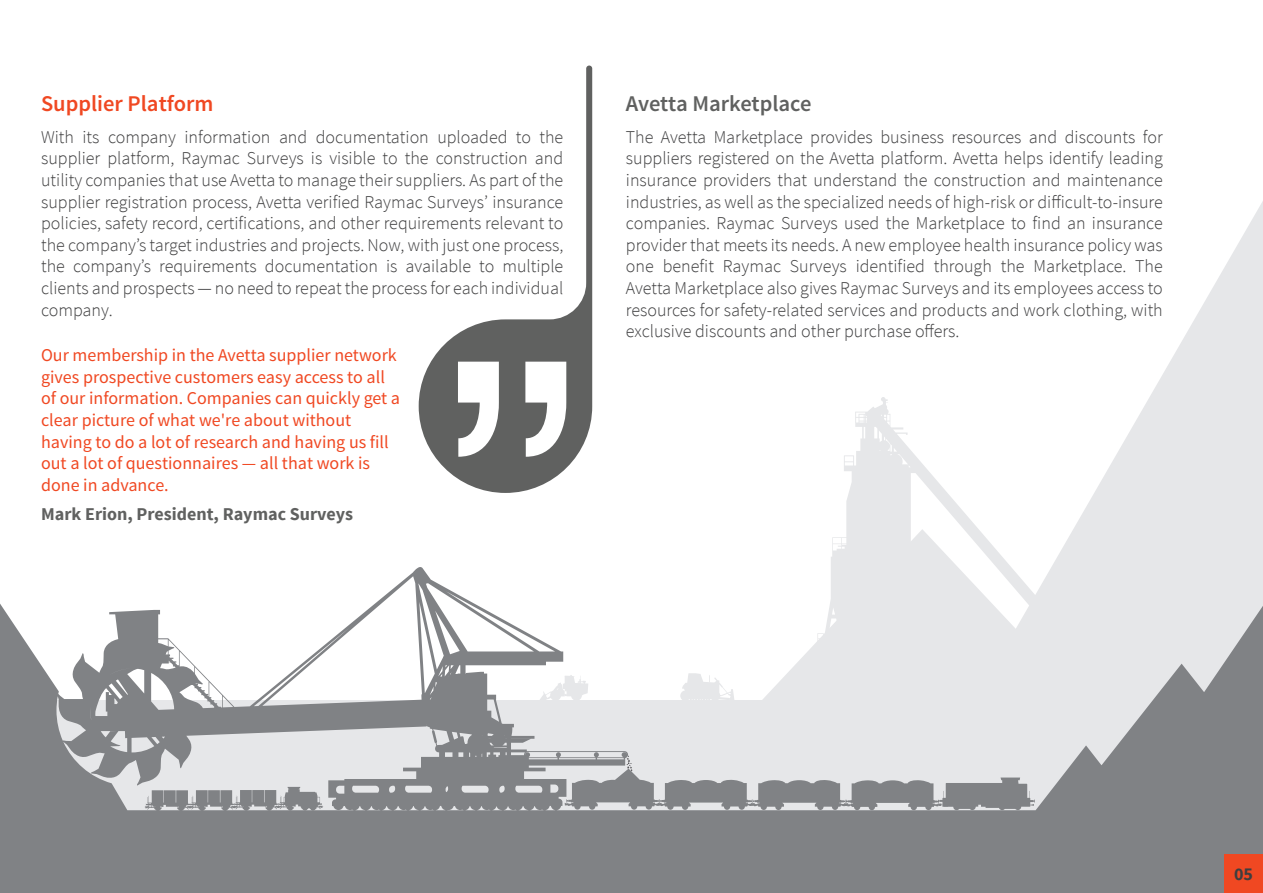
<style>
.page{position:relative;width:1263px;height:893px;background:#fff}
.page>*{position:absolute;margin:0;border:0;box-sizing:border-box;transform-origin:0 0}
.t1{font:600 22.5px "Source Sans Pro";color:#606160}
.t2{font:600 22.5px "Source Sans Pro";color:#f04822}
.t3{font:300 18px/21.6px "Source Sans Pro";color:#3e3e3f;text-align:justify}
.t4{font:18px/21.6px "Source Sans Pro";color:#f04822}
.t5{font:700 18px "Source Sans Pro";color:#606160}
.t6{font:700 18px "Source Sans Pro";color:#3e3e3f}
</style>
<div class="page">
<svg style="left:1117px;top:201px;width:146px;height:363px;fill:#e6e7e9"></svg>
<div style="left:0;top:812px;width:1263px;height:81px;background:#808285"></div>
<svg style="left:0;top:564px;width:1263px;height:248px"></svg>
<svg style="left:817px;top:397px;width:300px;height:301px;fill:#e6e7e9"></svg>
<svg style="left:680px;top:673px;width:57px;height:29px"></svg>
<svg style="left:539px;top:675px;width:49px;height:26px"></svg>
<svg style="left:529px;top:749px;width:506px;height:61px;background:#bcbec0"></svg>
<svg style="left:419px;top:66px;width:173px;height:427px"></svg>
<svg style="left:458px;top:362px;width:108px;height:95px"></svg>
<div style="left:1224px;top:854px;width:39px;height:39px;background:#f04822"></div>
<p class="t2" style="left:41px;top:89px;width:174px">Supplier Platform</p>
<p class="t3" style="left:41px;top:126px;width:524px">With its company information and documentation uploaded to the supplier platform, Raymac Surveys is visible to the construction and utility companies that use Avetta to manage their suppliers. As part of the supplier registration process, Avetta verified Raymac Surveys’ insurance policies, safety record, certifications, and other requirements relevant to the company’s target industries and projects. Now, with just one process, the company’s requirements documentation is available to multiple clients and prospects — no need to repeat the process for each individual company.</p>
<p class="t4" style="left:41px;top:345px;width:361px">Our membership in the Avetta supplier network gives prospective customers easy access to all of our information. Companies can quickly get a clear picture of what we're about without having to do a lot of research and having us fill out a lot of questionnaires — all that work is done in advance.</p>
<p class="t5" style="left:41px;top:503px;width:314px">Mark Erion, President, Raymac Surveys</p>
<p class="t1" style="left:626px;top:89px;width:187px">Avetta Marketplace</p>
<p class="t3" style="left:626px;top:126px;width:538px">The Avetta Marketplace provides business resources and discounts for suppliers registered on the Avetta platform. Avetta helps identify leading insurance providers that understand the construction and maintenance industries, as well as the specialized needs of high-risk or difficult-to-insure companies. Raymac Surveys used the Marketplace to find an insurance provider that meets its needs. A new employee health insurance policy was one benefit Raymac Surveys identified through the Marketplace. The Avetta Marketplace also gives Raymac Surveys and its employees access to resources for safety-related services and products and work clothing, with exclusive discounts and other purchase offers.</p>
<p class="t6" style="left:1234px;top:862px;width:21px">05</p>
</div>
